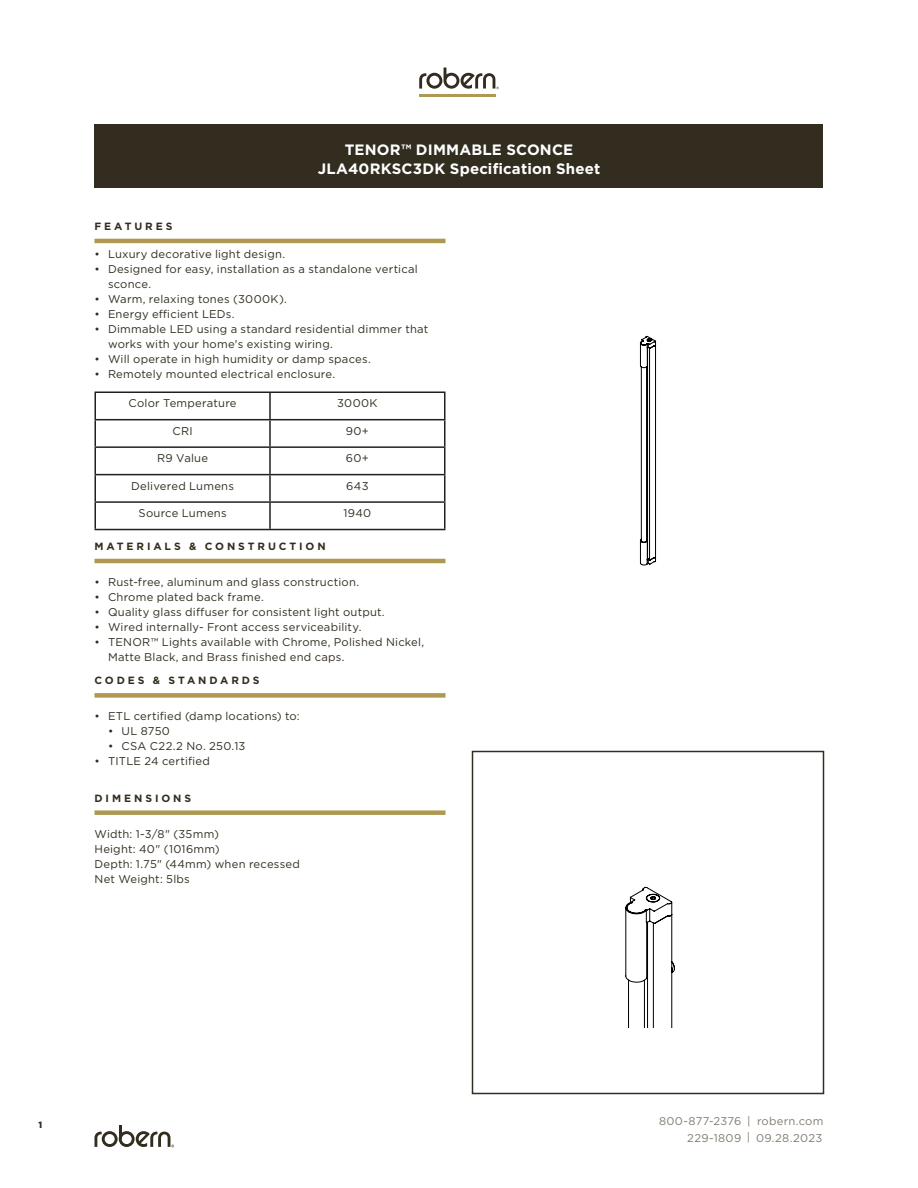
<style>
.page{position:relative;width:918px;height:1188px;background:#fff}
.page>*{position:absolute;margin:0;border:0;box-sizing:border-box;transform-origin:0 0}
.t1{font:700 15px/18.8px "Gotham";letter-spacing:.015em;color:#fff;text-align:center}
.t2{font:11.25px/15px "Gotham";letter-spacing:.02em;color:#322d1f}
.t3{font:11.25px/17.4px "Gotham";letter-spacing:.025em;color:#837c71;text-align:right}
.t4{font:700 10.5px "Gotham";letter-spacing:.275em;color:#322d1f}
.t5{font:900 9px "Gotham";color:#322d1f}
</style>
<div class="page">
<div style="left:94px;top:810px;width:352px;height:5px;background:#ae9852"></div>
<svg style="left:639px;top:335px;width:18px;height:231px"></svg>
<svg style="left:625px;top:887px;width:50px;height:141px"></svg>
<div style="left:472px;top:751px;width:352px;height:343px;border:2px solid #322d1f"></div>
<div style="left:94px;top:693px;width:352px;height:5px;background:#ae9852"></div>
<hr style="left:94px;top:559px;width:352px;height:4px;background:#ae9852">
<hr style="left:94px;top:239px;width:352px;height:4px;background:#ae9852">
<hr style="left:94px;top:392px;width:176px;height:1px;background:#231f20">
<hr style="left:94px;top:393px;width:2px;height:26px;background:#231f20">
<hr style="left:270px;top:392px;width:176px;height:1px;background:#231f20">
<hr style="left:269px;top:393px;width:2px;height:26px;background:#231f20">
<hr style="left:444px;top:393px;width:2px;height:26px;background:#231f20">
<hr style="left:94px;top:419px;width:176px;height:1px;background:#231f20">
<hr style="left:94px;top:420px;width:2px;height:26px;background:#231f20">
<hr style="left:270px;top:419px;width:176px;height:1px;background:#231f20">
<hr style="left:269px;top:420px;width:2px;height:26px;background:#231f20">
<hr style="left:444px;top:420px;width:2px;height:26px;background:#231f20">
<hr style="left:94px;top:446px;width:176px;height:2px;background:#231f20">
<hr style="left:94px;top:448px;width:2px;height:26px;background:#231f20">
<hr style="left:270px;top:446px;width:176px;height:2px;background:#231f20">
<hr style="left:269px;top:448px;width:2px;height:26px;background:#231f20">
<hr style="left:444px;top:448px;width:2px;height:26px;background:#231f20">
<hr style="left:94px;top:474px;width:176px;height:1px;background:#231f20">
<hr style="left:94px;top:475px;width:2px;height:26px;background:#231f20">
<hr style="left:270px;top:474px;width:176px;height:1px;background:#231f20">
<hr style="left:269px;top:475px;width:2px;height:26px;background:#231f20">
<hr style="left:444px;top:475px;width:2px;height:26px;background:#231f20">
<hr style="left:94px;top:501px;width:176px;height:2px;background:#231f20">
<hr style="left:94px;top:503px;width:2px;height:26px;background:#231f20">
<hr style="left:270px;top:501px;width:176px;height:2px;background:#231f20">
<hr style="left:269px;top:503px;width:2px;height:26px;background:#231f20">
<hr style="left:444px;top:503px;width:2px;height:26px;background:#231f20">
<hr style="left:94px;top:529px;width:176px;height:1px;background:#231f20">
<hr style="left:270px;top:529px;width:176px;height:1px;background:#231f20">
<div style="left:94px;top:124px;width:730px;height:63px;background:#322d1f"></div>
<svg style="left:94px;top:1126px;width:80px;height:22px"></svg>
<hr style="left:419px;top:94px;width:76px;height:3px;background:#ae9852">
<svg style="left:419px;top:68px;width:80px;height:21px"></svg>
<p class="t4" style="left:94px;top:219px;width:80px">FEATURES</p>
<h1 class="t1" style="left:318px;top:140px;width:284px">TENOR™ DIMMABLE SCONCE<br>JLA40RKSC3DK Specification Sheet</h1>
<p class="t2" style="left:94px;top:246px;width:192px">• Luxury decorative light design.</p>
<p class="t2" style="left:108px;top:261px;width:311px;text-indent:-14px">• Designed for easy, installation as a standalone vertical sconce.</p>
<p class="t2" style="left:94px;top:291px;width:194px">• Warm, relaxing tones (3000K).</p>
<p class="t2" style="left:94px;top:306px;width:142px">• Energy efficient LEDs.</p>
<p class="t2" style="left:108px;top:321px;width:322px;text-indent:-14px">• Dimmable LED using a standard residential dimmer that works with your home's existing wiring.</p>
<p class="t2" style="left:94px;top:351px;width:278px">• Will operate in high humidity or damp spaces.</p>
<p class="t2" style="left:94px;top:366px;width:242px">• Remotely mounted electrical enclosure.</p>
<p class="t2" style="left:129px;top:396px;width:110px">Color Temperature</p>
<p class="t2" style="left:337px;top:396px;width:42px">3000K</p>
<p class="t2" style="left:172px;top:423px;width:22px">CRI</p>
<p class="t2" style="left:346px;top:423px;width:25px">90+</p>
<p class="t2" style="left:157px;top:450px;width:52px">R9 Value</p>
<p class="t2" style="left:346px;top:450px;width:24px">60+</p>
<p class="t2" style="left:131px;top:478px;width:104px">Delivered Lumens</p>
<p class="t2" style="left:346px;top:478px;width:24px">643</p>
<p class="t2" style="left:139px;top:505px;width:90px">Source Lumens</p>
<p class="t2" style="left:343px;top:505px;width:29px">1940</p>
<p class="t4" style="left:94px;top:539px;width:233px">MATERIALS &amp; CONSTRUCTION</p>
<p class="t2" style="left:94px;top:574px;width:266px">• Rust-free, aluminum and glass construction.</p>
<p class="t2" style="left:94px;top:589px;width:171px">• Chrome plated back frame.</p>
<p class="t2" style="left:94px;top:604px;width:292px">• Quality glass diffuser for consistent light output.</p>
<p class="t2" style="left:94px;top:619px;width:269px">• Wired internally- Front access serviceability.</p>
<p class="t2" style="left:108px;top:634px;width:318px;text-indent:-14px">• TENOR™ Lights available with Chrome, Polished Nickel,<br>Matte Black, and Brass finished end caps.</p>
<p class="t4" style="left:94px;top:674px;width:167px">CODES &amp; STANDARDS</p>
<p class="t2" style="left:94px;top:709px;width:207px">• ETL certified (damp locations) to:</p>
<p class="t2" style="left:108px;top:724px;width:63px">• UL 8750</p>
<p class="t2" style="left:108px;top:739px;width:139px">• CSA C22.2 No. 250.13</p>
<p class="t2" style="left:94px;top:754px;width:117px">• TITLE 24 certified</p>
<p class="t4" style="left:94px;top:791px;width:98px">DIMENSIONS</p>
<p class="t2" style="left:94px;top:826px;width:207px">Width: 1-3/8" (35mm)<br>Height: 40" (1016mm)<br>Depth: 1.75" (44mm) when recessed<br>Net Weight: 5lbs</p>
<p class="t5" style="left:39px;top:1118px;width:5px">1</p>
<p class="t3" style="left:659px;top:1112px;width:166px">800-877-2376 | robern.com<br>229-1809 | 09.28.2023</p>
</div>
